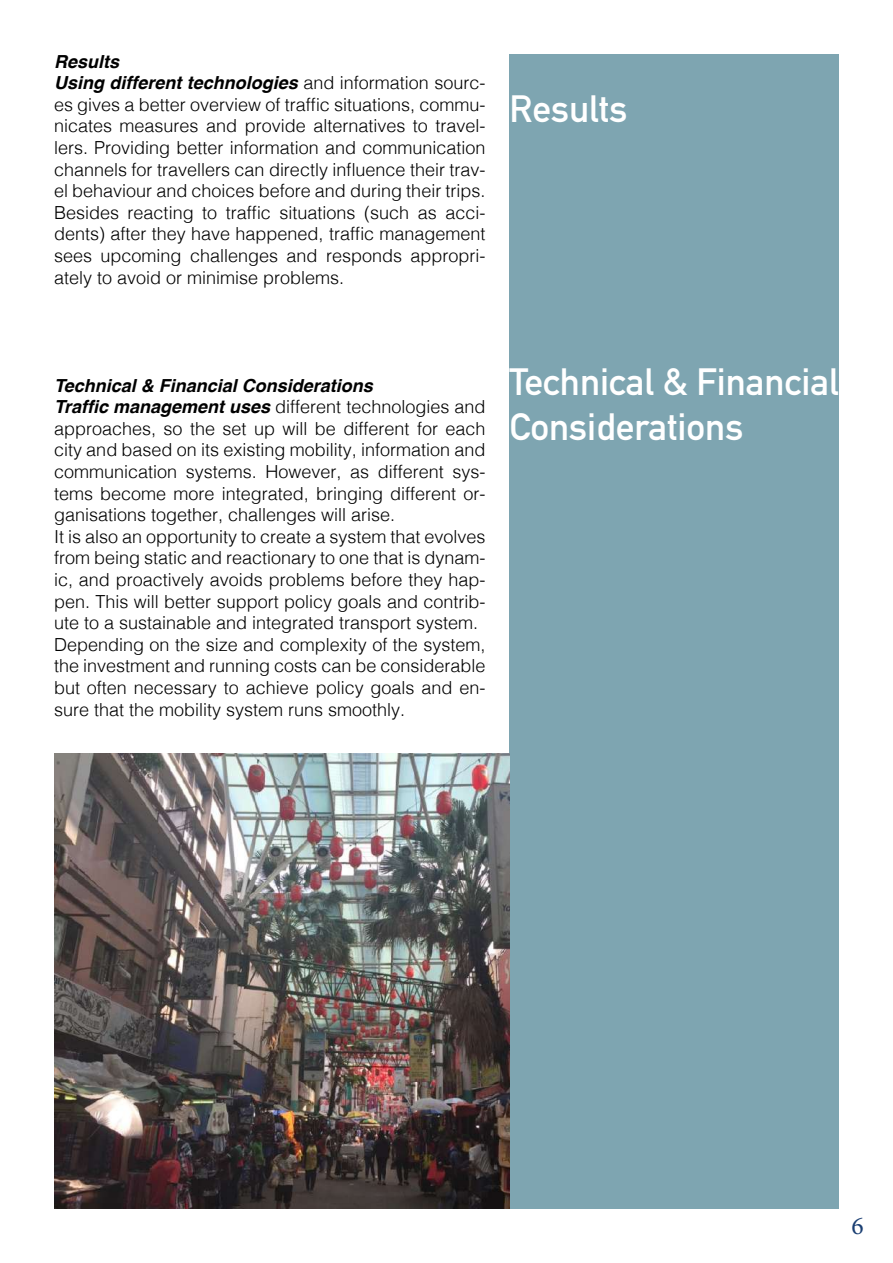
<style>
.page{position:relative;width:893px;height:1263px;background:#fff}
.page>*{position:absolute;margin:0;border:0;box-sizing:border-box;transform-origin:0 0}
.t1{font:700 37.5px/45px "DIN Alternate";color:#fff}
.t2{font:25.5px "Minion Pro";color:#1b3f73}
.t3{font:300 18px/21.6px "Helvetica";color:#000}
.s1{font-weight:700;font-style:italic}
</style>
<div class="page">
<div style="left:509px;top:54px;width:330px;height:1155px;background:#7ea5b1"></div>
<img style="left:54px;top:754px;width:455px;height:455px">
<p class="t3" style="left:54px;top:49px;width:433px"><span class="s1">Results<br>Using different technologies</span> and information sourc&shy;es gives a better overview of traffic situations, commu&shy;nicates measures and provide alternatives to travel&shy;lers. Providing better information and communication channels for travellers can directly influence their trav&shy;el behaviour and choices before and during their trips.<br>Besides reacting to traffic situations (such as acci&shy;dents) after they have happened, traffic management sees upcoming challenges and responds appropri&shy;ately to avoid or minimise problems.</p>
<h1 class="t1" style="left:509px;top:84px;width:119px">Results</h1>
<p class="t3" style="left:54px;top:373px;width:433px"><span class="s1">Technical &amp; Financial Considerations<br>Traffic management uses</span> different technologies and approaches, so the set up will be different for each city and based on its existing mobility, information and communication systems. However, as different sys&shy;tems become more integrated, bringing different or&shy;ganisations together, challenges will arise.<br>It is also an opportunity to create a system that evolves from being static and reactionary to one that is dynam&shy;ic, and proactively avoids problems before they hap&shy;pen. This will better support policy goals and contrib&shy;ute to a sustainable and integrated transport system.<br>Depending on the size and complexity of the system, the investment and running costs can be considerable but often necessary to achieve policy goals and en&shy;sure that the mobility system runs smoothly.</p>
<h1 class="t1" style="left:509px;top:357px;width:331px">Technical &amp; Financial<br>Considerations</h1>
<h2 class="t2" style="left:851px;top:1208px;width:14px">6</h2>
</div>
